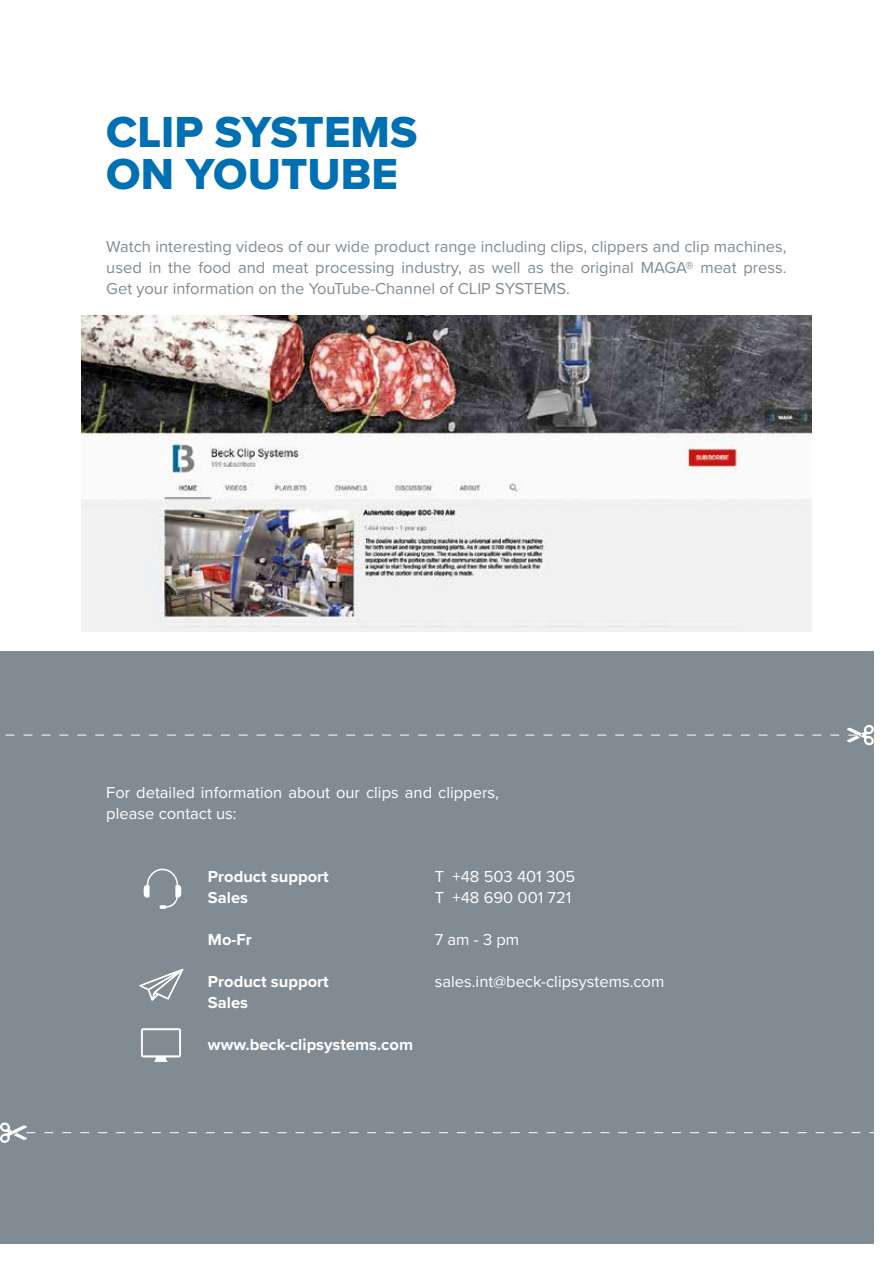
<style>
.page{position:relative;width:893px;height:1263px;background:#fff}
.page>*{position:absolute;margin:0;border:0;box-sizing:border-box;transform-origin:0 0}
.t1{font:45px/42px "Proxima Nova Extrabld";color:#0070b3}
.t2{font:16.5px/21px "Proxima Nova";color:#808b94;text-align:justify}
.t3{font:16.5px/21px "Proxima Nova";color:#fff}
.t4{font:700 16.5px/21px "Proxima Nova";color:#fff}
</style>
<div class="page">
<div style="left:0;top:651px;width:874px;height:593px;background:#808b94"></div>
<svg style="left:139px;top:968px;width:45px;height:33px"></svg>
<svg style="left:144px;top:869px;width:37px;height:40px"></svg>
<svg style="left:141px;top:1028px;width:40px;height:34px"></svg>
<svg style="left:5px;top:725px;width:869px;height:20px"></svg>
<svg style="left:0;top:1122px;width:874px;height:21px"></svg>
<img style="left:81px;top:316px;width:731px;height:315px">
<h1 class="t1" style="left:106px;top:110px;width:313px">CLIP SYSTEMS<br>ON YOUTUBE</h1>
<p class="t2" style="left:106px;top:235px;width:682px">Watch interesting videos of our wide product range including clips, clippers and clip machines, used in the food and meat processing industry, as well as the original MAGA® meat press.<br>Get your information on the YouTube-Channel of CLIP SYSTEMS.</p>
<p class="t3" style="left:106px;top:781px;width:394px">For detailed information about our clips and clippers, please contact us:</p>
<p class="t4" style="left:208px;top:866px;width:122px">Product support<br>Sales</p>
<p class="t4" style="left:208px;top:929px;width:45px">Mo-Fr</p>
<p class="t3" style="left:435px;top:865px;width:142px">T +48 503 401 305<br>T +48 690 001 721</p>
<p class="t3" style="left:435px;top:928px;width:86px">7 am - 3 pm</p>
<p class="t4" style="left:208px;top:971px;width:122px">Product support<br>Sales</p>
<p class="t3" style="left:435px;top:970px;width:231px">sales.int@beck-clipsystems.com</p>
<p class="t4" style="left:208px;top:1034px;width:207px">www.beck-clipsystems.com</p>
</div>
